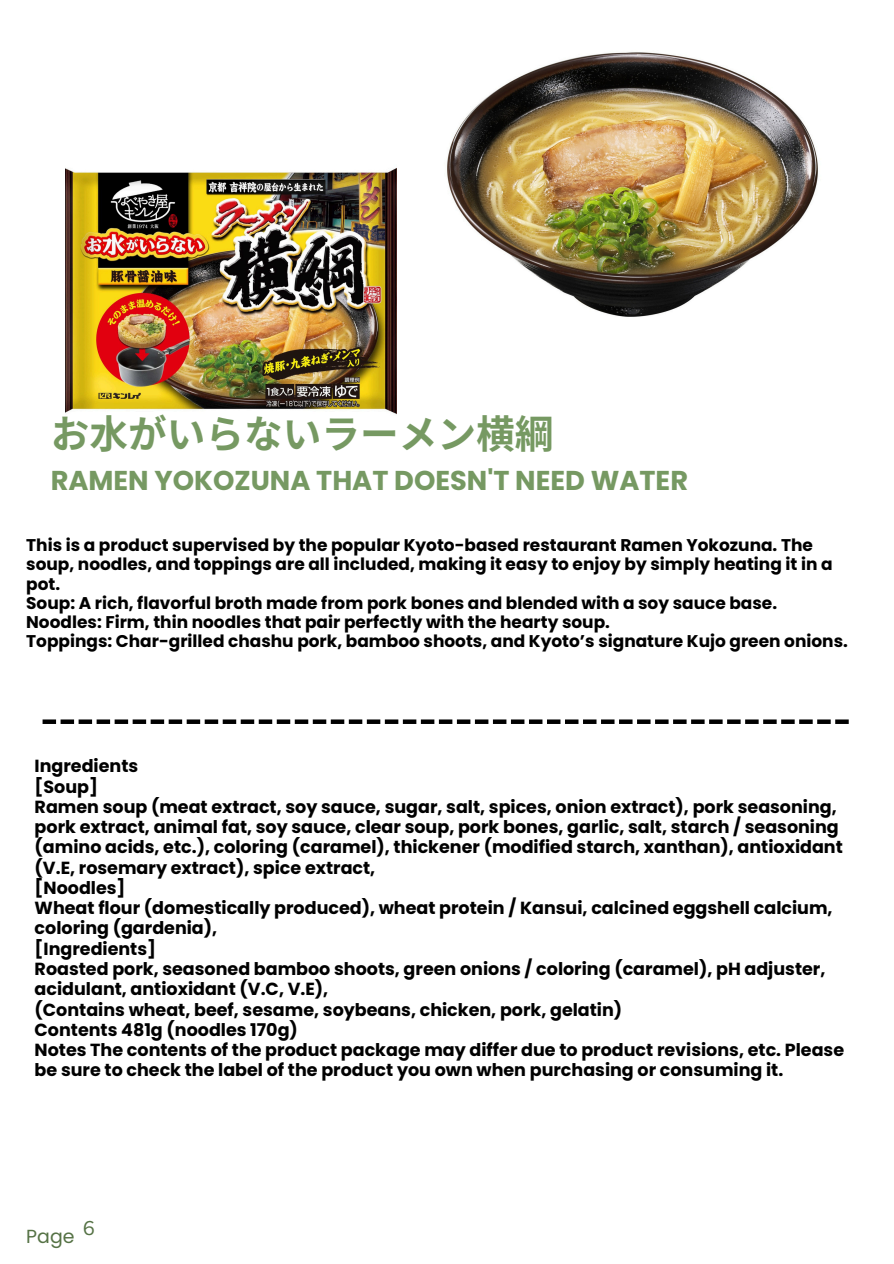
<style>
.page{position:relative;width:894px;height:1264px;background:#fff}
.page>*{position:absolute;margin:0;border:0;box-sizing:border-box;transform-origin:0 0}
.t1{font:700 38.7px "Noto Sans CJ Ksc";color:#769962}
.t2{font:700 27.3px "Poppins";color:#769962}
.t3{font:18.9px "Poppins";color:#557245}
.t4{font:18.9px "Noto Sans CJ Ksc";color:#557245}
.t5{font:700 17.55px/20.2px "Poppins";color:#000}
.t6{font:700 16.95px/19.2px "Poppins";color:#000}
</style>
<div class="page">
<img style="left:65px;top:168px;width:331px;height:246px">
<img style="left:447px;top:52px;width:371px;height:265px">
<svg style="left:43px;top:719px;width:805px;height:5px"></svg>
<h1 class="t1" style="left:51px;top:403px;width:501px">お⽔がいらないラーメン横綱</h1>
<h1 class="t2" style="left:51px;top:461px;width:638px">RAMEN YOKOZUNA THAT DOESN'T NEED WATER</h1>
<p class="t6" style="left:26px;top:535px;width:823px">This is a product supervised by the popular Kyoto-based restaurant Ramen Yokozuna. The soup, noodles, and toppings are all included, making it easy to enjoy by simply heating it in a pot.<br>Soup: A rich, flavorful broth made from pork bones and blended with a soy sauce base.<br>Noodles: Firm, thin noodles that pair perfectly with the hearty soup.<br>Toppings: Char-grilled chashu pork, bamboo shoots, and Kyoto’s signature Kujo green onions.</p>
<h2 class="t5" style="left:35px;top:756px;width:810px">Ingredients<br>[Soup]<br>Ramen soup (meat extract, soy sauce, sugar, salt, spices, onion extract), pork seasoning, pork extract, animal fat, soy sauce, clear soup, pork bones, garlic, salt, starch / seasoning (amino acids, etc.), coloring (caramel), thickener (modified starch, xanthan), antioxidant (V.E, rosemary extract), spice extract,<br>[Noodles]<br>Wheat flour (domestically produced), wheat protein / Kansui, calcined eggshell calcium, coloring (gardenia),<br>[Ingredients]<br>Roasted pork, seasoned bamboo shoots, green onions / coloring (caramel), pH adjuster, acidulant, antioxidant (V.C, V.E),<br>(Contains wheat, beef, sesame, soybeans, chicken, pork, gelatin)<br>Contents 481g (noodles 170g)<br>Notes The contents of the product package may differ due to product revisions, etc. Please be sure to check the label of the product you own when purchasing or consuming it.</h2>
<p class="t3" style="left:26px;top:1223px;width:50px">Page</p>
<p class="t4" style="left:80px;top:1212px;width:20px">６</p>
</div>
